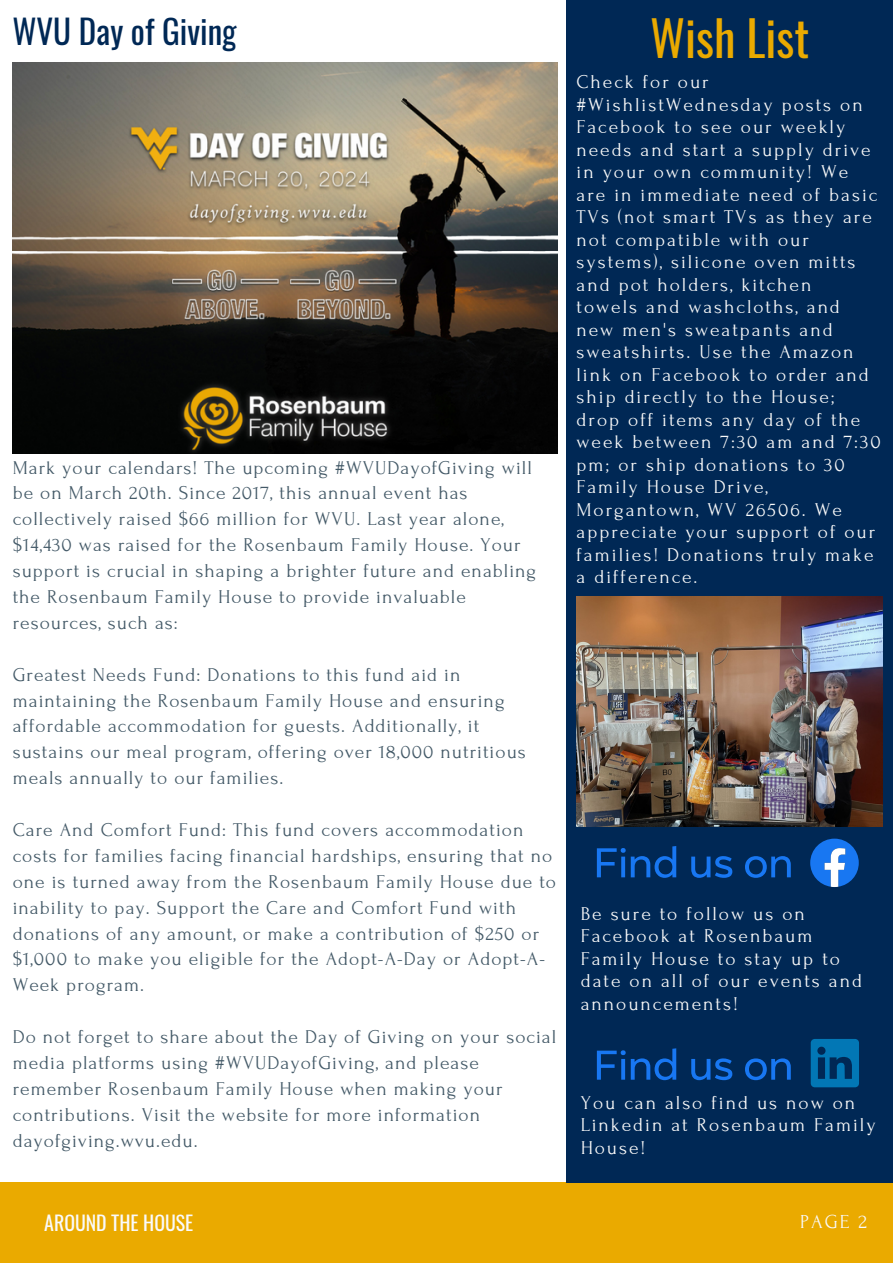
<style>
.page{position:relative;width:893px;height:1264px;background:#fff}
.page>*{position:absolute;margin:0;border:0;box-sizing:border-box;transform-origin:0 0}
.t1{font:48px "Oswald";color:#eaaa00}
.t2{font:33.15px "Oswald";color:#002855}
.t3{font:19.8px "Oswald";color:#fafafa}
.t4{font:19.8px "Forum";color:#fafafa}
.t5{font:19.5px/25.8px "Forum";letter-spacing:.05em;color:#435967}
.t6{font:19.5px/22.5px "Forum";letter-spacing:.1em;color:#fafafa}
</style>
<div class="page">
<div style="left:0;top:1182px;width:892px;height:81px;background:#eaaa00"></div>
<div style="left:566px;top:0;width:326px;height:1181px;background:#002855"></div>
<img style="left:13px;top:62px;width:544px;height:392px">
<img style="left:576px;top:597px;width:306px;height:229px">
<svg style="left:810px;top:838px;width:48px;height:49px"></svg>
<svg style="left:597px;top:846px;width:79px;height:31px"></svg>
<svg style="left:691px;top:856px;width:41px;height:21px"></svg>
<svg style="left:745px;top:856px;width:45px;height:21px"></svg>
<svg style="left:597px;top:1048px;width:79px;height:32px"></svg>
<svg style="left:691px;top:1058px;width:41px;height:22px"></svg>
<svg style="left:745px;top:1058px;width:45px;height:22px"></svg>
<svg style="left:810px;top:1039px;width:49px;height:48px"></svg>
<p class="t2" style="left:12px;top:6px;width:226px">WVU Day of Giving</p>
<h1 class="t5" style="left:13px;top:455px;width:525px">Mark your calendars! The upcoming #WVUDayofGiving will be on March 20th. Since 2017, this annual event has collectively raised $66 million for WVU. Last year alone, $14,430 was raised for the Rosenbaum Family House. Your support is crucial in shaping a brighter future and enabling the Rosenbaum Family House to provide invaluable resources, such as:</h1>
<p class="t5" style="left:13px;top:662px;width:514px">Greatest Needs Fund: Donations to this fund aid in maintaining the Rosenbaum Family House and ensuring affordable accommodation for guests. Additionally, it sustains our meal program, offering over 18,000 nutritious meals annually to our families.</p>
<p class="t5" style="left:13px;top:817px;width:545px">Care And Comfort Fund: This fund covers accommodation costs for families facing financial hardships, ensuring that no one is turned away from the Rosenbaum Family House due to inability to pay. Support the Care and Comfort Fund with donations of any amount, or make a contribution of $250 or $1,000 to make you eligible for the Adopt-A-Day or Adopt-A-Week program.</p>
<p class="t5" style="left:13px;top:1024px;width:545px">Do not forget to share about the Day of Giving on your social media platforms using #WVUDayofGiving, and please remember Rosenbaum Family House when making your contributions. Visit the website for more information dayofgiving.wvu.edu.</p>
<p class="t1" style="left:650px;top:1px;width:161px">Wish List</p>
<p class="t6" style="left:576px;top:71px;width:306px">Check for our #WishlistWednesday posts on<br>Facebook to see our weekly needs and start a supply drive in your own community! We are in immediate need of basic<br>TVs (not smart TVs as they are not compatible with our systems), silicone oven mitts and pot holders, kitchen<br>towels and washcloths, and new men's sweatpants and sweatshirts. Use the Amazon link on Facebook to order and ship directly to the House; drop off items any day of the week between 7:30 am and 7:30 pm; or ship donations to 30<br>Family House Drive,<br>Morgantown, WV 26506. We appreciate your support of our families! Donations truly make a difference.</p>
<p class="t6" style="left:580px;top:902px;width:283px">Be sure to follow us on<br>Facebook at Rosenbaum<br>Family House to stay up to date on all of our events and announcements!</p>
<p class="t6" style="left:580px;top:1091px;width:296px">You can also find us now on<br>Linkedin at Rosenbaum Family<br>House!</p>
<p class="t3" style="left:44px;top:1206px;width:150px">AROUND THE HOUSE</p>
<p class="t4" style="left:800px;top:1210px;width:68px">PAGE 2</p>
</div>
